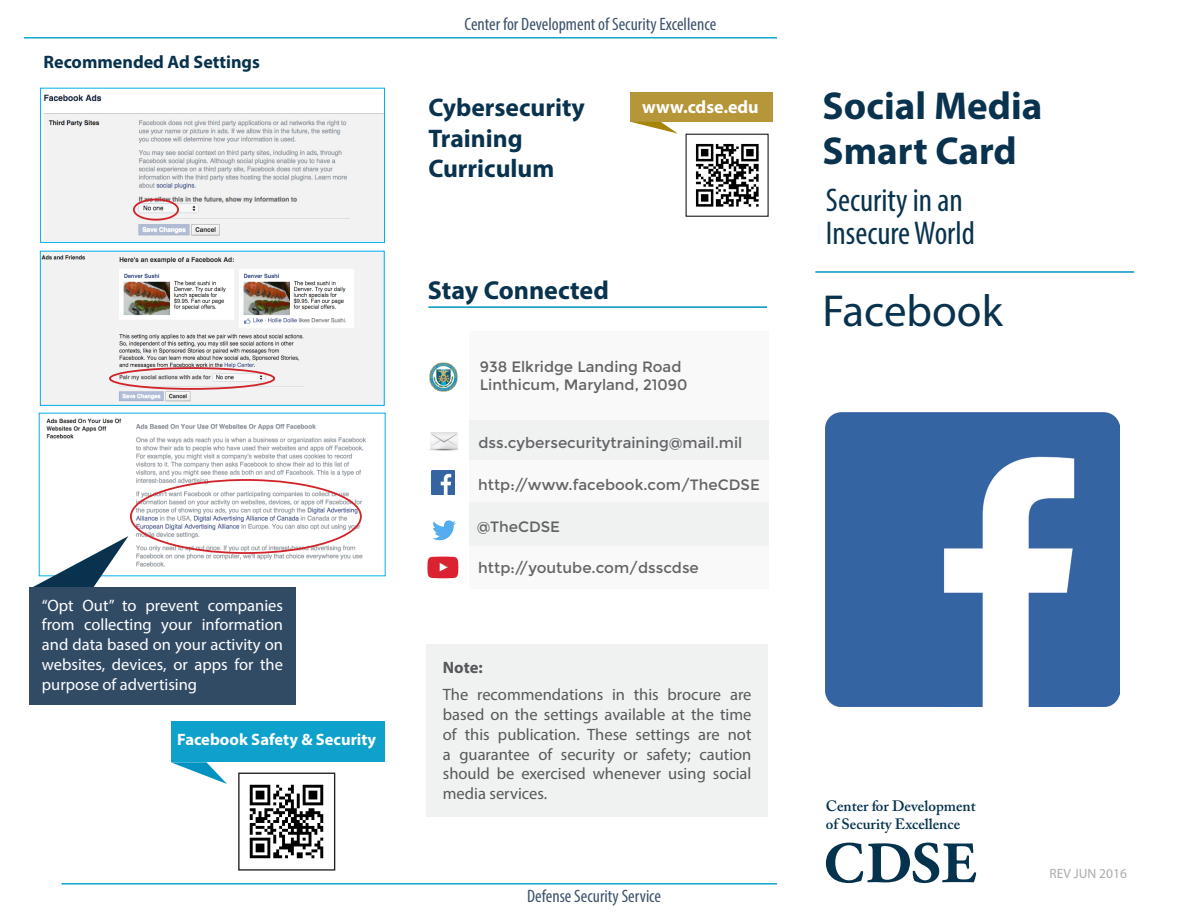
<style>
.page{position:relative;width:1188px;height:918px;background:#fff}
.page>*{position:absolute;margin:0;border:0;box-sizing:border-box;transform-origin:0 0}
.t1{font:45px "Myriad Pro";color:#08324d}
.t2{font:700 39px "Myriad Pro";color:#08324d}
.t3{font:condensed 33px "Myriad Pro";color:#08324d}
.t4{font:700 26.1px "Myriad Pro";color:#08324d}
.t5{font:700 25.5px/30.6px "Myriad Pro";color:#08324d}
.t6{font:condensed 18px "Myriad Pro";color:#3c526c}
.t7{font:700 18px "Myriad Pro";color:#08324d}
.t8{font:700 18px "Myriad Pro";color:#fff}
.t9{font:16.5px/19.8px "Myriad Pro";color:#57585a;text-align:justify}
.t10{font:16.5px/19.8px "Myriad Pro";color:#fff;text-align:justify}
.t11{font:700 16.5px "Myriad Pro";color:#fff}
.t12{font:700 16.5px "Myriad Pro";color:#57585a}
.t13{font:15px "Montserrat";color:#636366}
.t14{font:600 15px/18px "Adobe Caslon Pro";color:#05324d}
.t15{font:13.5px "Myriad Pro";color:#acadb1}
</style>
<div class="page">
<div style="left:469px;top:419px;width:300px;height:43px;background:#f0f1f1"></div>
<div style="left:469px;top:461px;width:300px;height:43px;background:#f9f9f9"></div>
<div style="left:469px;top:331px;width:300px;height:89px;background:#f9f9f9"></div>
<div style="left:469px;top:546px;width:300px;height:43px;background:#f9f9f9"></div>
<div style="left:469px;top:503px;width:300px;height:43px;background:#f0f1f1"></div>
<img style="left:826px;top:413px;width:293px;height:293px">
<img style="left:432px;top:520px;width:24px;height:21px">
<hr style="left:815px;top:271px;width:319px;height:2px;background:#0093c2">
<img style="left:431px;top:471px;width:24px;height:23px">
<svg style="left:427px;top:557px;width:31px;height:21px"></svg>
<hr style="left:428px;top:306px;width:339px;height:2px;background:#0093c2">
<hr style="left:24px;top:37px;width:753px;height:2px;background:#0ca6cf">
<div style="left:426px;top:644px;width:342px;height:172px;background:#f0f1f1"></div>
<img style="left:429px;top:362px;width:29px;height:30px">
<hr style="left:62px;top:883px;width:715px;height:2px;background:#0ca6cf">
<img style="left:429px;top:432px;width:30px;height:19px">
<div style="left:631px;top:92px;width:142px;height:30px;background:#b59739"></div>
<svg style="left:631px;top:122px;width:47px;height:12px"></svg>
<img style="left:249px;top:784px;width:75px;height:75px">
<div style="left:238px;top:773px;width:97px;height:98px;border:1px solid #231f20"></div>
<div style="left:171px;top:721px;width:213px;height:41px;background:#0da1cc"></div>
<svg style="left:171px;top:762px;width:56px;height:22px"></svg>
<img style="left:695px;top:143px;width:64px;height:64px">
<div style="left:686px;top:134px;width:83px;height:83px;border:1px solid #231f20"></div>
<img style="left:43px;top:94px;width:340px;height:147px">
<div style="left:40px;top:88px;width:345px;height:155px;border:1px solid #00aeef"></div>
<img style="left:42px;top:253px;width:340px;height:151px">
<div style="left:40px;top:251px;width:344px;height:155px;border:1px solid #00aeef"></div>
<div style="left:133px;top:199px;width:46px;height:22px;border:2px solid #d1232a;border-radius:50%"></div>
<div style="left:109px;top:367px;width:166px;height:23px;border:2px solid #d1232a;border-radius:50%"></div>
<img style="left:46px;top:418px;width:320px;height:149px">
<div style="left:130px;top:479px;width:232px;height:75px;border:2px solid #d1232a;border-radius:50%"></div>
<svg style="left:30px;top:536px;width:98px;height:52px"></svg>
<div style="left:29px;top:588px;width:267px;height:117px;background:#324b65"></div>
<svg style="left:826px;top:843px;width:150px;height:40px"></svg>
<p class="t7" style="left:44px;top:50px;width:218px">Recommended Ad Settings</p>
<p class="t10" style="left:42px;top:595px;width:243px">“Opt Out” to prevent companies from collecting your information and data based on your activity on websites, devices, or apps for the purpose of advertising</p>
<p class="t11" style="left:177px;top:729px;width:200px">Facebook Safety &amp; Security</p>
<p class="t6" style="left:465px;top:13px;width:253px">Center for Development of Security Excellence</p>
<p class="t5" style="left:428px;top:91px;width:158px">Cybersecurity<br>Training</p>
<p class="t5" style="left:428px;top:153px;width:128px">Curriculum</p>
<p class="t8" style="left:642px;top:95px;width:118px">www.cdse.edu</p>
<p class="t4" style="left:428px;top:273px;width:182px">Stay Connected</p>
<p class="t13" style="left:480px;top:358px;width:203px">938 Elkridge Landing Road</p>
<p class="t13" style="left:480px;top:376px;width:209px">Linthicum, Maryland, 21090</p>
<p class="t13" style="left:478px;top:434px;width:265px">dss.cybersecuritytraining@mail.mil</p>
<p class="t13" style="left:478px;top:476px;width:283px">http://www.facebook.com/TheCDSE</p>
<p class="t13" style="left:477px;top:518px;width:85px">@TheCDSE</p>
<p class="t13" style="left:478px;top:559px;width:222px">http://youtube.com/dsscdse</p>
<p class="t12" style="left:443px;top:656px;width:41px">Note:</p>
<p class="t9" style="left:443px;top:684px;width:310px">The recommendations in this brocure are based on the settings available at the time of this publication. These settings are not a guarantee of security or safety; caution should be exercised whenever using social media services.</p>
<p class="t6" style="left:527px;top:885px;width:136px">Defense Security Service</p>
<p class="t2" style="left:823px;top:80px;width:221px">Social Media</p>
<p class="t2" style="left:823px;top:125px;width:196px">Smart Card</p>
<p class="t3" style="left:826px;top:181px;width:138px">Security in an</p>
<p class="t3" style="left:826px;top:214px;width:151px">Insecure World</p>
<p class="t1" style="left:823px;top:283px;width:182px">Facebook</p>
<p class="t14" style="left:826px;top:797px;width:151px">Center for Development of Security Excellence</p>
<p class="t15" style="left:1049px;top:865px;width:79px">REV JUN 2016</p>
</div>
